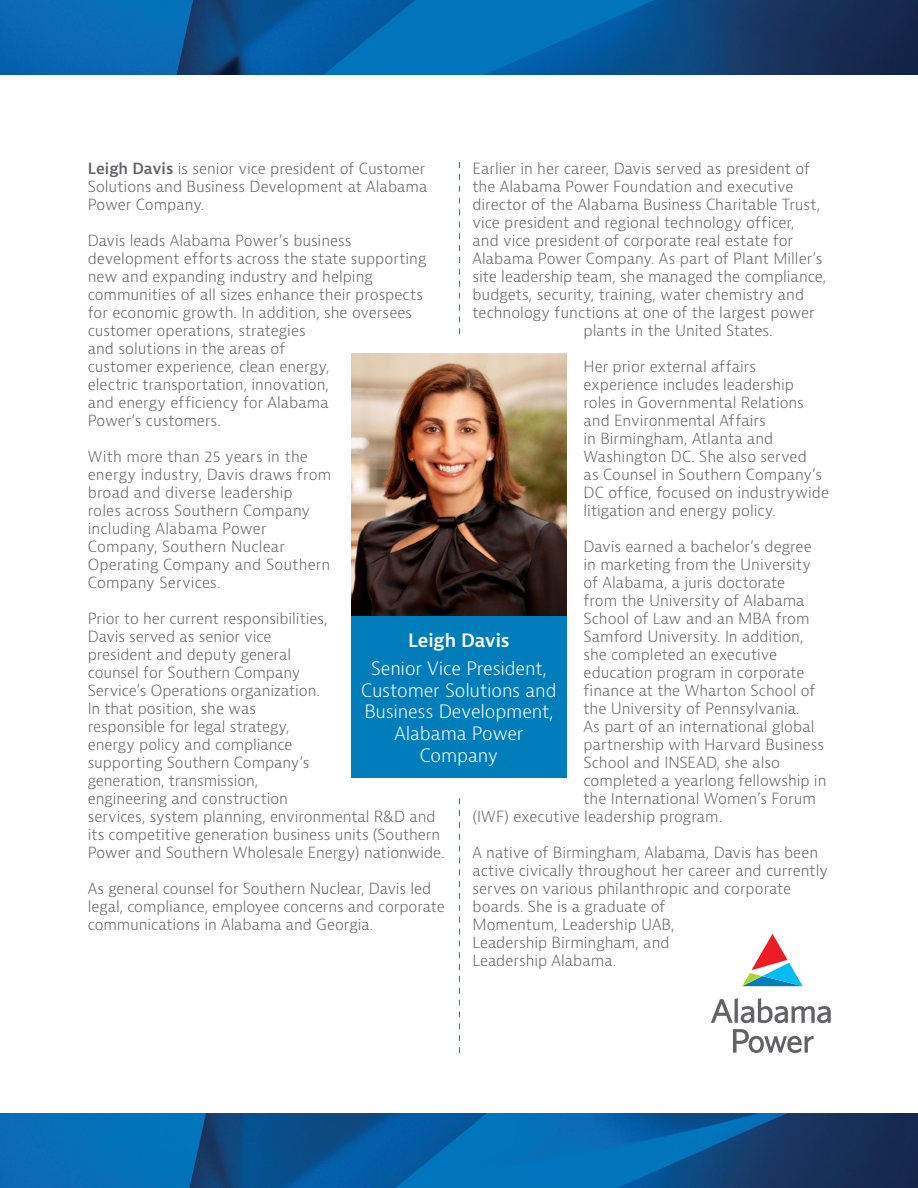
<style>
.page{position:relative;width:918px;height:1188px;background:#fff}
.page>*{position:absolute;margin:0;border:0;box-sizing:border-box;transform-origin:0 0}
.Photo_Caption_Title{font:300 18px/21.6px "Bernina Sans";letter-spacing:-.01em;color:#fff;text-align:center}
.Photo_Caption_Name{font:600 18px "Bernina Sans";letter-spacing:-.01em;color:#fff}
.Body{font:300 15px/18px "Bernina Sans";color:#636366}
.s1{font-weight:600}
</style>
<div class="page">
<svg style="left:459px;top:162px;width:1px;height:172px"></svg>
<svg style="left:459px;top:798px;width:1px;height:255px"></svg>
<img style="left:0;top:0;width:918px;height:74px">
<img style="left:0;top:1114px;width:918px;height:74px">
<svg style="left:742px;top:934px;width:61px;height:52px"></svg>
<svg style="left:711px;top:998px;width:120px;height:55px"></svg>
<img style="left:351px;top:353px;width:216px;height:263px">
<div style="left:351px;top:616px;width:216px;height:162px;background:#007dbb"></div>
<p class="Body" style="left:88px;top:160px;width:341px"><span class="s1">Leigh Davis</span> is senior vice president of Customer<br>Solutions and Business Development at Alabama<br>Power Company.</p>
<p class="Body" style="left:88px;top:232px;width:340px">Davis leads Alabama Power’s business development efforts across the state supporting new and expanding industry and helping communities of all sizes enhance their prospects for economic growth. In addition, she oversees customer operations, strategies<br>and solutions in the areas of<br>customer experience, clean energy,<br>electric transportation, innovation,<br>and energy efficiency for Alabama<br>Power’s customers.</p>
<p class="Body" style="left:88px;top:448px;width:245px">With more than 25 years in the energy industry, Davis draws from broad and diverse leadership<br>roles across Southern Company including Alabama Power<br>Company, Southern Nuclear<br>Operating Company and Southern<br>Company Services.</p>
<p class="Body" style="left:88px;top:610px;width:358px">Prior to her current responsibilities,<br>Davis served as senior vice<br>president and deputy general<br>counsel for Southern Company<br>Service’s Operations organization.<br>In that position, she was<br>responsible for legal strategy,<br>energy policy and compliance<br>supporting Southern Company’s<br>generation, transmission,<br>engineering and construction<br>services, system planning, environmental R&amp;D and its competitive generation business units (Southern Power and Southern Wholesale Energy) nationwide.</p>
<p class="Body" style="left:88px;top:880px;width:359px">As general counsel for Southern Nuclear, Davis led legal, compliance, employee concerns and corporate communications in Alabama and Georgia.</p>
<p class="Body" style="left:472px;top:160px;width:339px">Earlier in her career, Davis served as president of</p>
<p class="Body" style="left:472px;top:178px;width:323px">the Alabama Power Foundation and executive</p>
<p class="Body" style="left:472px;top:196px;width:349px">director of the Alabama Business Charitable Trust,</p>
<p class="Body" style="left:472px;top:214px;width:324px">vice president and regional technology officer,</p>
<p class="Body" style="left:472px;top:232px;width:322px">and vice president of corporate real estate for</p>
<p class="Body" style="left:472px;top:250px;width:351px">Alabama Power Company. As part of Plant Miller’s</p>
<p class="Body" style="left:472px;top:268px;width:355px">site leadership team, she managed the compliance,</p>
<p class="Body" style="left:472px;top:286px;width:333px">budgets, security, training, water chemistry and</p>
<p class="Body" style="left:472px;top:304px;width:344px">technology functions at one of the largest power</p>
<p class="Body" style="left:584px;top:322px;width:191px">plants in the United States.</p>
<p class="Body" style="left:584px;top:358px;width:247px">Her prior external affairs experience includes leadership roles in Governmental Relations and Environmental Affairs<br>in Birmingham, Atlanta and<br>Washington DC. She also served<br>as Counsel in Southern Company’s<br>DC office, focused on industrywide litigation and energy policy.</p>
<p class="Body" style="left:584px;top:538px;width:230px">Davis earned a bachelor’s degree</p>
<p class="Body" style="left:584px;top:556px;width:229px">in marketing from the University</p>
<p class="Body" style="left:584px;top:574px;width:203px">of Alabama, a juris doctorate</p>
<p class="Body" style="left:584px;top:592px;width:222px">from the University of Alabama</p>
<p class="Body" style="left:584px;top:610px;width:228px">School of Law and an MBA from</p>
<p class="Body" style="left:584px;top:628px;width:221px">Samford University. In addition,</p>
<p class="Body" style="left:584px;top:646px;width:195px">she completed an executive</p>
<p class="Body" style="left:584px;top:664px;width:222px">education program in corporate</p>
<p class="Body" style="left:584px;top:682px;width:234px">finance at the Wharton School of</p>
<p class="Body" style="left:584px;top:700px;width:218px">the University of Pennsylvania.</p>
<p class="Body" style="left:584px;top:718px;width:233px">As part of an international global</p>
<p class="Body" style="left:584px;top:736px;width:242px">partnership with Harvard Business</p>
<p class="Body" style="left:584px;top:754px;width:198px">School and INSEAD, she also</p>
<p class="Body" style="left:584px;top:772px;width:244px">completed a yearlong fellowship in</p>
<p class="Body" style="left:584px;top:790px;width:234px">the International Women’s Forum</p>
<p class="Body" style="left:472px;top:808px;width:251px">(IWF) executive leadership program.</p>
<p class="Body" style="left:472px;top:844px;width:357px">A native of Birmingham, Alabama, Davis has been active civically throughout her career and currently serves on various philanthropic and corporate boards. She is a graduate of<br>Momentum, Leadership UAB,<br>Leadership Birmingham, and<br>Leadership Alabama.</p>
<p class="Photo_Caption_Name" style="left:408px;top:629px;width:103px">Leigh Davis</p>
<p class="Photo_Caption_Title" style="left:361px;top:658px;width:197px">Senior Vice President,<br>Customer Solutions and<br>Business Development,<br>Alabama Power<br>Company</p>
</div>
